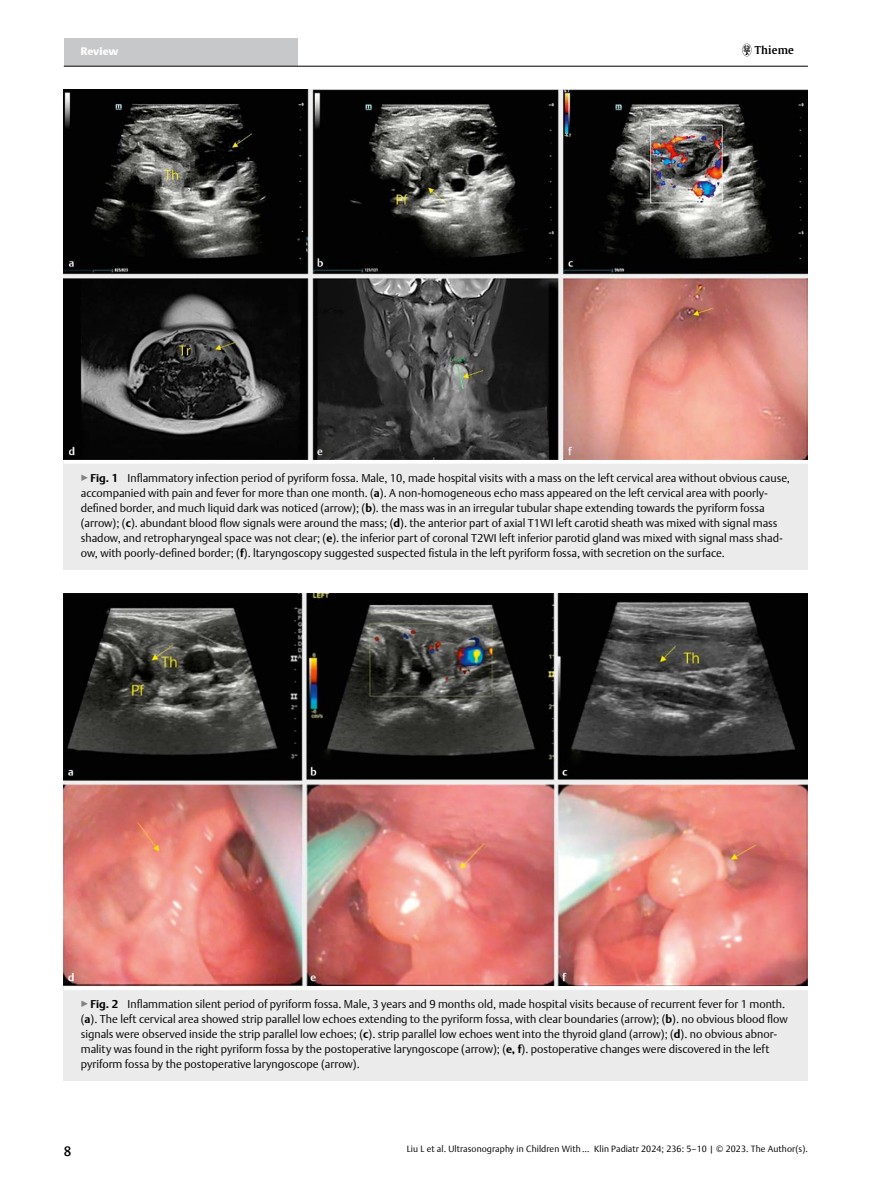
<style>
.page{position:relative;width:893px;height:1191px;background:#fff}
.page>*{position:absolute;margin:0;border:0;box-sizing:border-box;transform-origin:0 0}
.t1{font:500 13.5px "Thieme Argo 2011";color:#000}
.t2{font:300 11.25px/15px "Thieme Argo 2011";color:#000}
.t3{font:900 10.8px "Thieme Argo 2011";letter-spacing:-.005em;color:#fff}
.t4{font:600 10.8px "Thieme Gulliver 2011";letter-spacing:.01em;color:#000}
.t5{font:300 9px "Thieme Argo 2011";letter-spacing:.01em;color:#000}
.s1{color:#808285}
.s2{font-weight:700}
</style>
<div class="page">
<div style="left:64px;top:38px;width:234px;height:28px;background:#c7c8ca"></div>
<hr style="left:64px;top:66px;width:744px;height:1px;background:#000">
<svg style="left:742px;top:44px;width:9px;height:12px"></svg>
<img style="left:64px;top:89px;width:744px;height:371px">
<div style="left:64px;top:460px;width:744px;height:109px;background:#ebebec"></div>
<hr style="left:64px;top:460px;width:744px;height:3px;background:#fff">
<img style="left:64px;top:593px;width:744px;height:393px">
<div style="left:64px;top:986px;width:744px;height:95px;background:#ebebec"></div>
<hr style="left:64px;top:986px;width:744px;height:4px;background:#fff">
<p class="t3" style="left:81px;top:44px;width:39px">Review</p>
<p class="t4" style="left:755px;top:42px;width:40px">Thieme</p>
<p class="t2" style="left:81px;top:470px;width:711px"><span class="s1">▶</span><span class="s2">Fig. 1</span> Inflammatory infection period of pyriform fossa. Male, 10, made hospital visits with a mass on the left cervical area without obvious cause, accompanied with pain and fever for more than one month. (<span class="s2">a</span>). A non-homogeneous echo mass appeared on the left cervical area with poorly&shy;defined border, and much liquid dark was noticed (arrow); (<span class="s2">b</span>). the mass was in an irregular tubular shape extending towards the pyriform fossa (arrow); (<span class="s2">c</span>). abundant blood flow signals were around the mass; (<span class="s2">d</span>). the anterior part of axial T1WI left carotid sheath was mixed with signal mass shadow, and retropharyngeal space was not clear; (<span class="s2">e</span>). the inferior part of coronal T2WI left inferior parotid gland was mixed with signal mass shad&shy;ow, with poorly-defined border; (<span class="s2">f</span>). ltaryngoscopy suggested suspected fistula in the left pyriform fossa, with secretion on the surface.</p>
<p class="t2" style="left:81px;top:996px;width:708px"><span class="s1">▶</span><span class="s2">Fig. 2</span> Inflammation silent period of pyriform fossa. Male, 3 years and 9 months old, made hospital visits because of recurrent fever for 1 month. (<span class="s2">a</span>). The left cervical area showed strip parallel low echoes extending to the pyriform fossa, with clear boundaries (arrow); (<span class="s2">b</span>). no obvious blood flow signals were observed inside the strip parallel low echoes; (<span class="s2">c</span>). strip parallel low echoes went into the thyroid gland (arrow); (<span class="s2">d</span>). no obvious abnor&shy;mality was found in the right pyriform fossa by the postoperative laryngoscope (arrow); (<span class="s2">e, f</span>). postoperative changes were discovered in the left pyriform fossa by the postoperative laryngoscope (arrow).</p>
<p class="t1" style="left:64px;top:1142px;width:9px">8</p>
<p class="t5" style="left:407px;top:1143px;width:403px">Liu L et al. Ultrasonography in Children With … Klin Padiatr 2024; 236: 5–10 | © 2023. The Author(s).</p>
</div>
